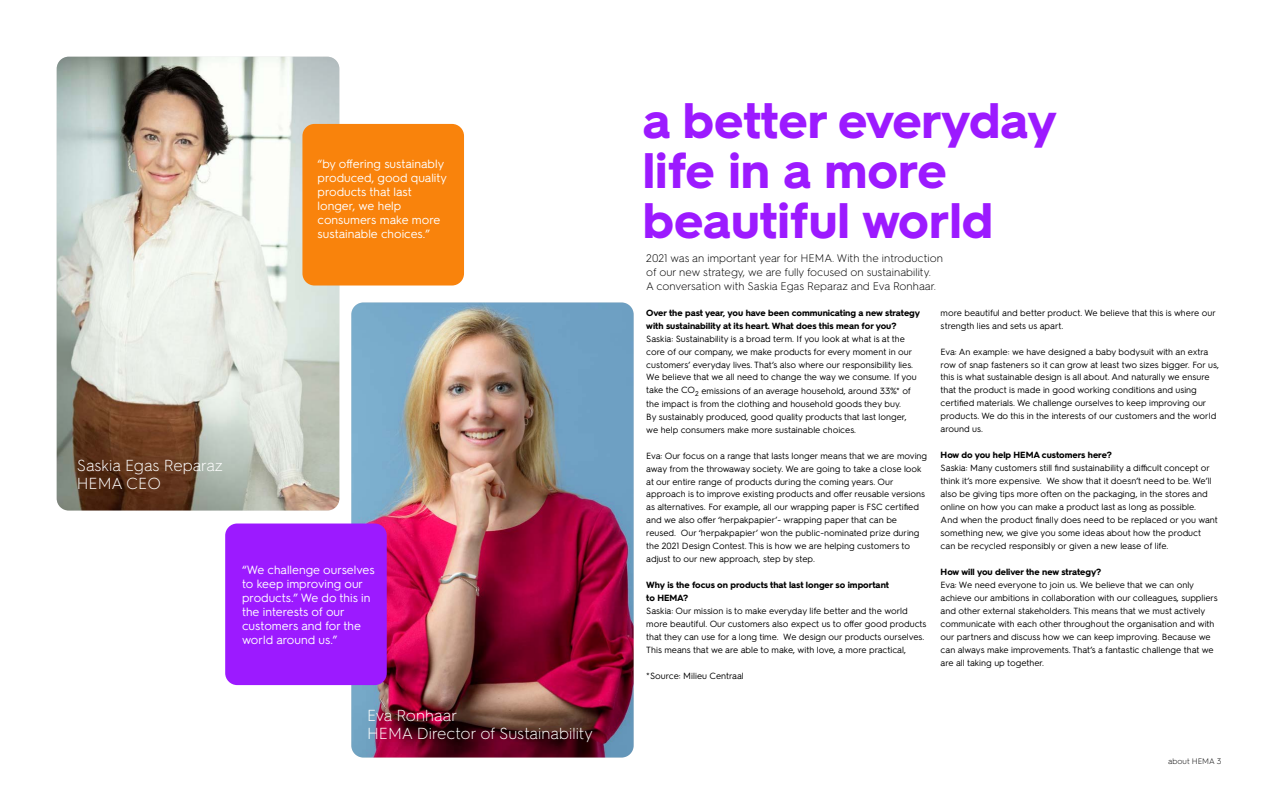
<style>
.page{position:relative;width:1280px;height:800px;background:#fff}
.page>*{position:absolute;margin:0;border:0;box-sizing:border-box;transform-origin:0 0}
.t1{font:700 50px/50px "Hurme HEMABETA220425";color:#9c1aff}
.t2{font:300 16px/18px "Hurme HEMABETA220425";color:#fff}
.t3{font:12px/14px "Hurme HEMABETA220425";color:#fff}
.t4{font:300 11px/14px "Hurme HEMABETA220425";color:#000}
.t5{font:9px/13px "Hurme HEMABETA220425";color:#000}
.t6{font:700 9px/13px "Hurme HEMABETA220425";color:#000}
.t7{font:300 8px "Hurme HEMABETA220425";color:#000}
</style>
<div class="page">
<img style="left:57px;top:57px;width:282px;height:454px">
<div style="left:302px;top:124px;width:162px;height:162px;background:#f9830c;border-radius:12px"></div>
<img style="left:351px;top:303px;width:283px;height:455px">
<div style="left:225px;top:524px;width:162px;height:161px;background:#9c1aff;border-radius:12px"></div>
<h3 class="t3" style="left:318px;top:156px;width:131px">“by offering sustainably produced, good quality products that last longer, we help consumers make more sustainable choices.”</h3>
<h2 class="t2" style="left:77px;top:456px;width:148px">Saskia Egas Reparaz<br>HEMA CEO</h2>
<h3 class="t3" style="left:242px;top:562px;width:134px">“We challenge ourselves to keep improving our products.” We do this in the interests of our customers and for the world around us.”</h3>
<h2 class="t2" style="left:367px;top:705px;width:227px">Eva Ronhaar<br>HEMA Director of Sustainability</h2>
<h1 class="t1" style="left:643px;top:92px;width:416px">a better everyday life in a more beautiful world</h1>
<p class="t4" style="left:646px;top:250px;width:298px">2021 was an important year for HEMA. With the introduction of our new strategy, we are fully focused on sustainability.<br>A conversation with Saskia Egas Reparaz and Eva Ronhaar.</p>
<p class="t5" style="left:941px;top:305px;width:277px">more beautiful and better product. We believe that this is where our strength lies and sets us apart.</p>
<p class="t5" style="left:941px;top:344px;width:280px">Eva: An example: we have designed a baby bodysuit with an extra row of snap fasteners so it can grow at least two sizes bigger. For us, this is what sustainable design is all about. And naturally we ensure that the product is made in good working conditions and using certified materials. We challenge ourselves to keep improving our products. We do this in the interests of our customers and the world around us.</p>
<p class="t6" style="left:941px;top:448px;width:173px">How do you help HEMA customers here?</p>
<p class="t5" style="left:941px;top:461px;width:279px">Saskia: Many customers still find sustainability a difficult concept or think it’s more expensive. We show that it doesn’t need to be. We’ll also be giving tips more often on the packaging, in the stores and online on how you can make a product last as long as possible.<br>And when the product finally does need to be replaced or you want something new, we give you some ideas about how the product can be recycled responsibly or given a new lease of life.</p>
<p class="t6" style="left:941px;top:565px;width:162px">How will you deliver the new strategy?</p>
<p class="t5" style="left:941px;top:578px;width:279px">Eva: We need everyone to join us. We believe that we can only achieve our ambitions in collaboration with our colleagues, suppliers and other external stakeholders. This means that we must actively communicate with each other throughout the organisation and with our partners and discuss how we can keep improving. Because we can always make improvements. That’s a fantastic challenge that we are all taking up together.</p>
<p class="t5" style="left:646px;top:669px;width:99px">*Source: Milieu Centraal</p>
<p class="t6" style="left:646px;top:305px;width:275px">Over the past year, you have been communicating a new strategy with sustainability at its heart. What does this mean for you?</p>
<p class="t5" style="left:646px;top:331px;width:272px">Saskia: Sustainability is a broad term. If you look at what is at the core of our company, we make products for every moment in our customers’ everyday lives. That’s also where our responsibility lies.<br>We believe that we all need to change the way we consume. If you take the CO<sub>2</sub> emissions of an average household, around 33%* of the impact is from the clothing and household goods they buy.<br>By sustainably produced, good quality products that last longer, we help consumers make more sustainable choices.</p>
<p class="t5" style="left:646px;top:448px;width:282px">Eva: Our focus on a range that lasts longer means that we are moving away from the throwaway society. We are going to take a close look at our entire range of products during the coming years. Our approach is to improve existing products and offer reusable versions as alternatives. For example, all our wrapping paper is FSC certified and we also offer ‘herpakpapier’- wrapping paper that can be reused. Our ‘herpakpapier’ won the public-nominated prize during the 2021 Design Contest. This is how we are helping customers to adjust to our new approach, step by step.</p>
<p class="t6" style="left:646px;top:578px;width:244px">Why is the focus on products that last longer so important to HEMA?</p>
<p class="t5" style="left:646px;top:604px;width:282px">Saskia: Our mission is to make everyday life better and the world more beautiful. Our customers also expect us to offer good products that they can use for a long time. We design our products ourselves.<br>This means that we are able to make, with love, a more practical,</p>
<p class="t7" style="left:1168px;top:756px;width:55px">about HEMA 3</p>
</div>
